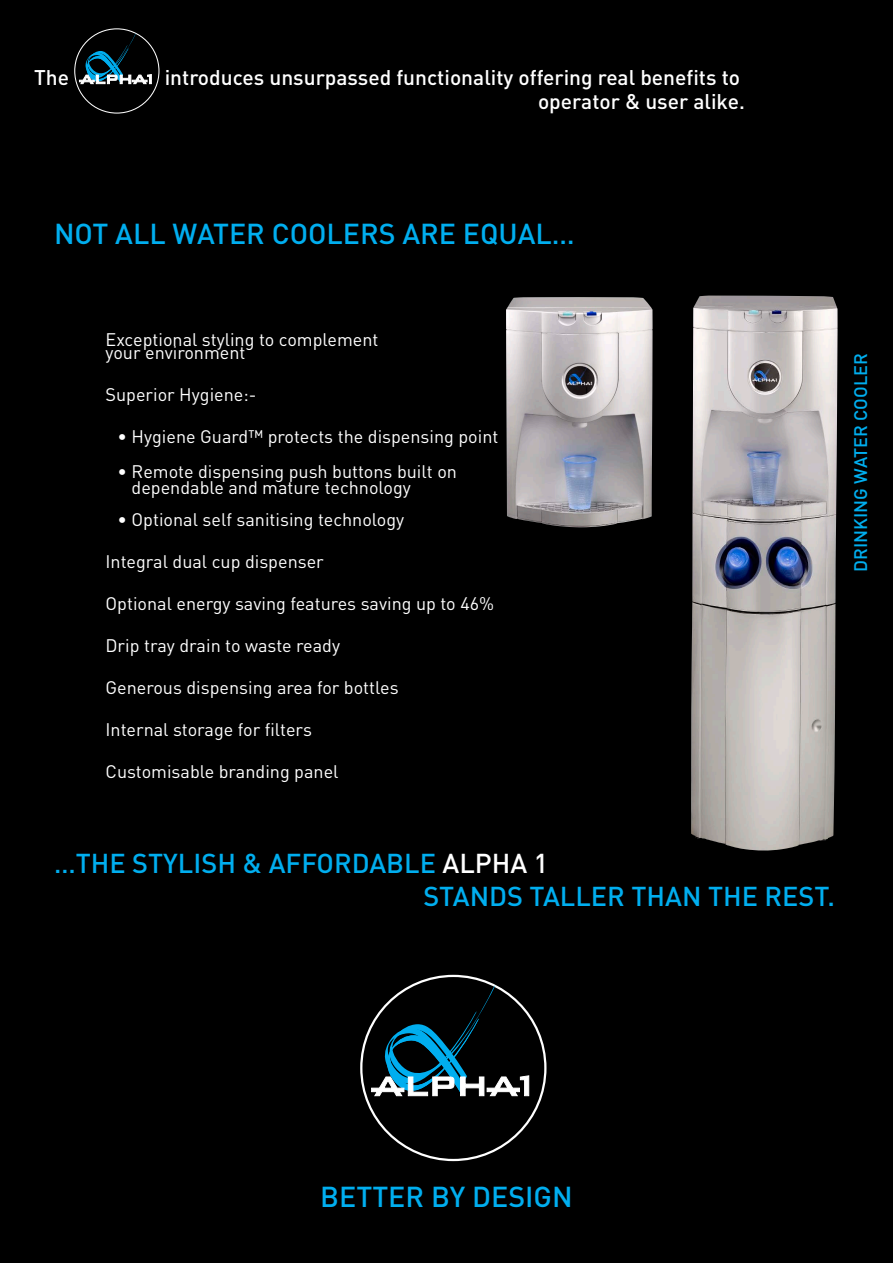
<style>
.page{position:relative;width:893px;height:1263px;background:#000}
.page>*{position:absolute;margin:0;border:0;box-sizing:border-box;transform-origin:0 0}
.t1{font:500 28.5px "DIN";color:#00aeef}
.t2{font:500 27px "DIN";color:#00aeef}
.t3{font:500 21px/24px "DIN";color:#fff;text-align:right}
.bullets{font:18px/13.5px "DIN";color:#fff}
.bullets_last{font:18px "DIN";color:#fff}
.t4{font:500 18px "DIN";color:#00aeef}
.s1{color:#fff}
</style>
<div class="page">
<img style="left:691px;top:296px;width:147px;height:555px">
<img style="left:506px;top:297px;width:147px;height:230px">
<svg style="left:371px;top:983px;width:159px;height:114px"></svg>
<svg style="left:79px;top:32px;width:73px;height:52px"></svg>
<p class="t3" style="left:34px;top:65px;width:36px">The</p>
<p class="t3" style="left:165px;top:65px;width:582px">introduces unsurpassed functionality offering real benefits to operator &amp; user alike.</p>
<p class="t1" style="left:54px;top:216px;width:522px">NOT ALL WATER COOLERS ARE EQUAL…</p>
<p class="bullets" style="left:106px;top:332px;width:274px">Exceptional styling to complement your environment</p>
<p class="bullets" style="left:106px;top:388px;width:152px">Superior Hygiene:-</p>
<p class="bullets" style="left:118px;top:430px;width:382px">• Hygiene Guard™ protects the dispensing point</p>
<p class="bullets" style="left:132px;top:463px;width:327px;line-height:16.5px;text-indent:-14px">• Remote dispensing push buttons built on dependable and mature technology</p>
<p class="bullets_last" style="left:118px;top:508px;width:288px">• Optional self sanitising technology</p>
<p class="bullets" style="left:106px;top:554px;width:220px">Integral dual cup dispenser</p>
<p class="bullets" style="left:106px;top:596px;width:390px">Optional energy saving features saving up to 46%</p>
<p class="bullets" style="left:106px;top:638px;width:236px">Drip tray drain to waste ready</p>
<p class="bullets" style="left:106px;top:680px;width:295px">Generous dispensing area for bottles</p>
<p class="bullets" style="left:106px;top:722px;width:208px">Internal storage for filters</p>
<p class="bullets" style="left:106px;top:764px;width:235px">Customisable branding panel</p>
<p class="t4" style="left:849px;top:572px;width:220px;rotate:-90deg">DRINKING WATER COOLER</p>
<p class="t2" style="left:54px;top:846px;width:496px">…THE STYLISH &amp; AFFORDABLE <span class="s1">ALPHA 1</span></p>
<p class="t2" style="left:423px;top:879px;width:413px">STANDS TALLER THAN THE REST.</p>
<p class="t1" style="left:320px;top:1178px;width:254px">BETTER BY DESIGN</p>
</div>
